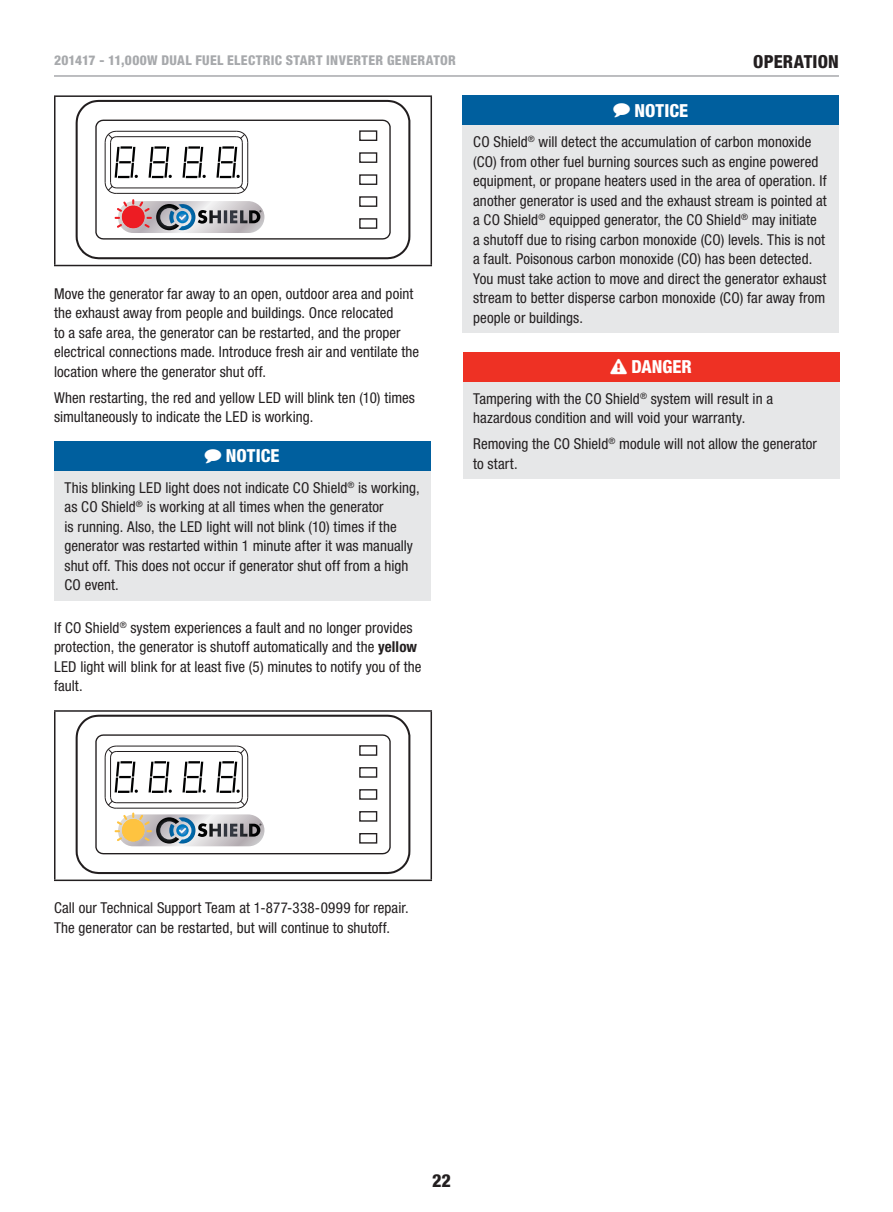
<style>
.page{position:relative;width:893px;height:1212px;background:#fff}
.page>*{position:absolute;margin:0;border:0;box-sizing:border-box;transform-origin:0 0}
.t1{font:800 condensed 18px "Helvetica Neue LT Std";color:#fff}
.t2{font:800 condensed 18px "Helvetica Neue LT Std";color:#231f20}
.t3{font:condensed 15px/19.5px "Helvetica Neue LT Std";letter-spacing:.005em;color:#231f20}
.t4{font:800 condensed 13.5px "Helvetica Neue LT Std";letter-spacing:.025em;color:#a7a9ac}
.s1{font-weight:700}
</style>
<div class="page">
<hr style="left:54px;top:75px;width:785px;height:2px;background:#a7a9ac">
<hr style="left:54px;top:95px;width:378px;height:2px;background:#231f20">
<hr style="left:54px;top:97px;width:2px;height:168px;background:#231f20">
<hr style="left:430px;top:97px;width:2px;height:168px;background:#231f20">
<hr style="left:54px;top:265px;width:378px;height:1px;background:#231f20">
<svg style="left:75px;top:99px;width:336px;height:161px"></svg>
<svg style="left:95px;top:119px;width:296px;height:121px"></svg>
<div style="left:54px;top:441px;width:376px;height:30px;background:#005f9e"></div>
<div style="left:54px;top:471px;width:376px;height:130px;background:#e6e7e8"></div>
<hr style="left:54px;top:710px;width:378px;height:2px;background:#231f20">
<hr style="left:54px;top:712px;width:2px;height:167px;background:#231f20">
<hr style="left:430px;top:712px;width:2px;height:167px;background:#231f20">
<hr style="left:54px;top:879px;width:378px;height:2px;background:#231f20">
<svg style="left:75px;top:714px;width:336px;height:161px"></svg>
<svg style="left:95px;top:733px;width:296px;height:122px"></svg>
<div style="left:463px;top:95px;width:376px;height:31px;background:#005f9e"></div>
<div style="left:463px;top:126px;width:376px;height:207px;background:#e6e7e8"></div>
<div style="left:463px;top:352px;width:376px;height:30px;background:#ee3124"></div>
<div style="left:463px;top:382px;width:376px;height:97px;background:#e6e7e8"></div>
<p class="t4" style="left:54px;top:52px;width:124px">201417 - 11,000W DUAL</p>
<p class="t4" style="left:195px;top:52px;width:15px">FUEL</p>
<p class="t4" style="left:227px;top:52px;width:15px">ELECTRIC</p>
<p class="t4" style="left:286px;top:52px;width:16px">START</p>
<p class="t4" style="left:326px;top:52px;width:13px">INVERTER</p>
<p class="t4" style="left:387px;top:52px;width:17px">GENERATOR</p>
<p class="t2" style="left:753px;top:50px;width:21px">OPERATION</p>
<p class="t3" style="left:54px;top:283px;width:367px">Move the generator far away to an open, outdoor area and point the exhaust away from people and buildings. Once relocated<br>to a safe area, the generator can be restarted, and the proper electrical connections made. Introduce fresh air and ventilate the location where the generator shut off.</p>
<p class="t3" style="left:54px;top:388px;width:363px">When restarting, the red and yellow LED will blink ten (10) times simultaneously to indicate the LED is working.</p>
<p class="t1" style="left:205px;top:445px;width:76px">◆ NOTICE</p>
<p class="t3" style="left:64px;top:477px;width:357px">This blinking LED light does not indicate CO Shield<sup>®</sup> is working, as CO Shield<sup>®</sup> is working at all times when the generator<br>is running. Also, the LED light will not blink (10) times if the generator was restarted within 1 minute after it was manually shut off. This does not occur if generator shut off from a high CO event.</p>
<p class="t3" style="left:54px;top:618px;width:369px">If CO Shield<sup>®</sup> system experiences a fault and no longer provides protection, the generator is shutoff automatically and the <span class="s1">yellow </span>LED light will blink for at least five (5) minutes to notify you of the fault.</p>
<p class="t1" style="left:613px;top:99px;width:76px">◆ NOTICE</p>
<p class="t3" style="left:473px;top:132px;width:355px">CO Shield<sup>®</sup> will detect the accumulation of carbon monoxide (CO) from other fuel burning sources such as engine powered equipment, or propane heaters used in the area of operation. If another generator is used and the exhaust stream is pointed at a CO Shield<sup>®</sup> equipped generator, the CO Shield<sup>®</sup> may initiate a shutoff due to rising carbon monoxide (CO) levels. This is not a fault. Poisonous carbon monoxide (CO) has been detected.<br>You must take action to move and direct the generator exhaust stream to better disperse carbon monoxide (CO) far away from people or buildings.</p>
<p class="t1" style="left:610px;top:356px;width:83px">❑ DANGER</p>
<p class="t3" style="left:473px;top:388px;width:301px">Tampering with the CO Shield<sup>®</sup> system will result in a hazardous condition and will void your warranty.</p>
<p class="t3" style="left:473px;top:434px;width:345px">Removing the CO Shield<sup>®</sup> module will not allow the generator to start.</p>
<p class="t3" style="left:54px;top:898px;width:356px">Call our Technical Support Team at 1-877-338-0999 for repair.<br>The generator can be restarted, but will continue to shutoff.</p>
<p class="t2" style="left:432px;top:1169px;width:20px">22</p>
</div>
